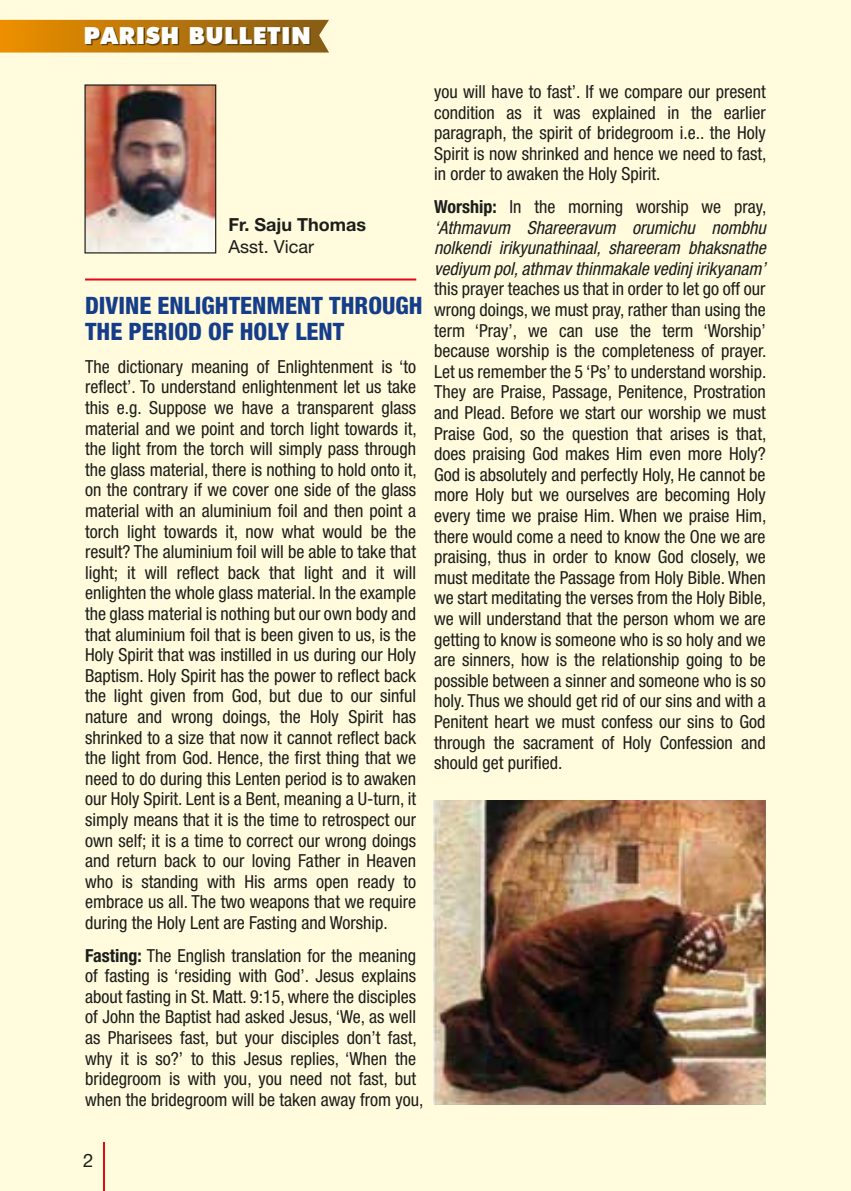
<style>
.page{position:relative;width:851px;height:1191px;background:#fff}
.page>*{position:absolute;margin:0;border:0;box-sizing:border-box;transform-origin:0 0}
.t1{font:800 condensed 24px/26px "Helvetica Neue LT Std";color:#153d8a}
.t2{font:900 23.4px "Futura BT";letter-spacing:.02em;color:#fff}
.t3{font:18.6px "Helvetica Neue LT Std";color:#1d1d1b}
.t4{font:condensed 18px/20.6px "Helvetica Neue LT Std";color:#1d1d1b;text-align:justify}
.t5{font:italic condensed 18px/20.6px "Helvetica Neue LT Std";color:#1d1d1b;text-align:justify}
.t6{font:700 18px "Helvetica Neue LT Std";color:#1d1d1b}
.t7{font:18px "Helvetica Neue LT Std";color:#1d1d1b}
.s1{font-weight:700}
.s2{font-weight:700;font-style:normal}
.s3{font-style:normal}
</style>
<div class="page">
<div style="left:0;top:0;width:850px;height:1191px;background:#fffbdc"></div>
<hr style="left:103px;top:1142px;width:2px;height:49px;background:#e30613">
<img style="left:86px;top:86px;width:128px;height:165px">
<div style="left:84px;top:84px;width:132px;height:169px;border:1px solid #1d1d1b"></div>
<hr style="left:85px;top:278px;width:331px;height:2px;background:#e30613">
<svg style="left:0;top:20px;width:329px;height:33px;background:#a96f10"></svg>
<img style="left:433px;top:800px;width:332px;height:305px">
<p class="t2" style="left:84px;top:22px;width:229px">PARISH BULLETIN</p>
<p class="t6" style="left:228px;top:214px;width:139px">Fr. Saju Thomas</p>
<p class="t7" style="left:228px;top:236px;width:87px">Asst. Vicar</p>
<h1 class="t1" style="left:85px;top:292px;width:339px">DIVINE ENLIGHTENMENT THROUGH<br>THE PERIOD OF HOLY LENT</h1>
<p class="t4" style="left:85px;top:356px;width:333px">The dictionary meaning of Enlightenment is ‘to reflect’. To understand enlightenment let us take this e.g. Suppose we have a transparent glass material and we point and torch light towards it, the light from the torch will simply pass through the glass material, there is nothing to hold onto it, on the contrary if we cover one side of the glass material with an aluminium foil and then point a torch light towards it, now what would be the result? The aluminium foil will be able to take that light; it will reflect back that light and it will enlighten the whole glass material. In the example the glass material is nothing but our own body and that aluminium foil that is been given to us, is the Holy Spirit that was instilled in us during our Holy Baptism. Holy Spirit has the power to reflect back the light given from God, but due to our sinful nature and wrong doings, the Holy Spirit has shrinked to a size that now it cannot reflect back the light from God. Hence, the first thing that we need to do during this Lenten period is to awaken our Holy Spirit. Lent is a Bent, meaning a U-turn, it simply means that it is the time to retrospect our own self; it is a time to correct our wrong doings and return back to our loving Father in Heaven who is standing with His arms open ready to embrace us all. The two weapons that we require during the Holy Lent are Fasting and Worship.</p>
<p class="t4" style="left:85px;top:945px;width:340px;text-align:left"><span class="s1">Fasting:</span> The English translation for the meaning of fasting is ‘residing with God’. Jesus explains about fasting in St. Matt. 9:15, where the disciples of John the Baptist had asked Jesus, ‘We, as well as Pharisees fast, but your disciples don’t fast, why it is so?’ to this Jesus replies, ‘When the bridegroom is with you, you need not fast, but when the bridegroom will be taken away from you,</p>
<p class="t4" style="left:434px;top:81px;width:334px">you will have to fast’. If we compare our present condition as it was explained in the earlier paragraph, the spirit of bridegroom i.e.. the Holy Spirit is now shrinked and hence we need to fast, in order to awaken the Holy Spirit.</p>
<p class="t5" style="left:434px;top:197px;width:334px"><span class="s2">Worship:</span> <span class="s3">In the morning worship we pray, </span>‘Athmavum Shareeravum orumichu nombhu nolkendi irikyunathinaal, shareeram bhaksnathe vediyum pol, athmav thinmakale vedinj irikyanam’</p>
<p class="t4" style="left:434px;top:279px;width:334px">this prayer teaches us that in order to let go off our wrong doings, we must pray, rather than using the term ‘Pray’, we can use the term ‘Worship’ because worship is the completeness of prayer.<br>Let us remember the 5 ‘Ps’ to understand worship.<br>They are Praise, Passage, Penitence, Prostration and Plead. Before we start our worship we must Praise God, so the question that arises is that, does praising God makes Him even more Holy?<br>God is absolutely and perfectly Holy, He cannot be more Holy but we ourselves are becoming Holy every time we praise Him. When we praise Him, there would come a need to know the One we are praising, thus in order to know God closely, we must meditate the Passage from Holy Bible. When we start meditating the verses from the Holy Bible, we will understand that the person whom we are getting to know is someone who is so holy and we are sinners, how is the relationship going to be possible between a sinner and someone who is so holy. Thus we should get rid of our sins and with a Penitent heart we must confess our sins to God through the sacrament of Holy Confession and should get purified.</p>
<p class="t3" style="left:83px;top:1149px;width:12px">2</p>
</div>
